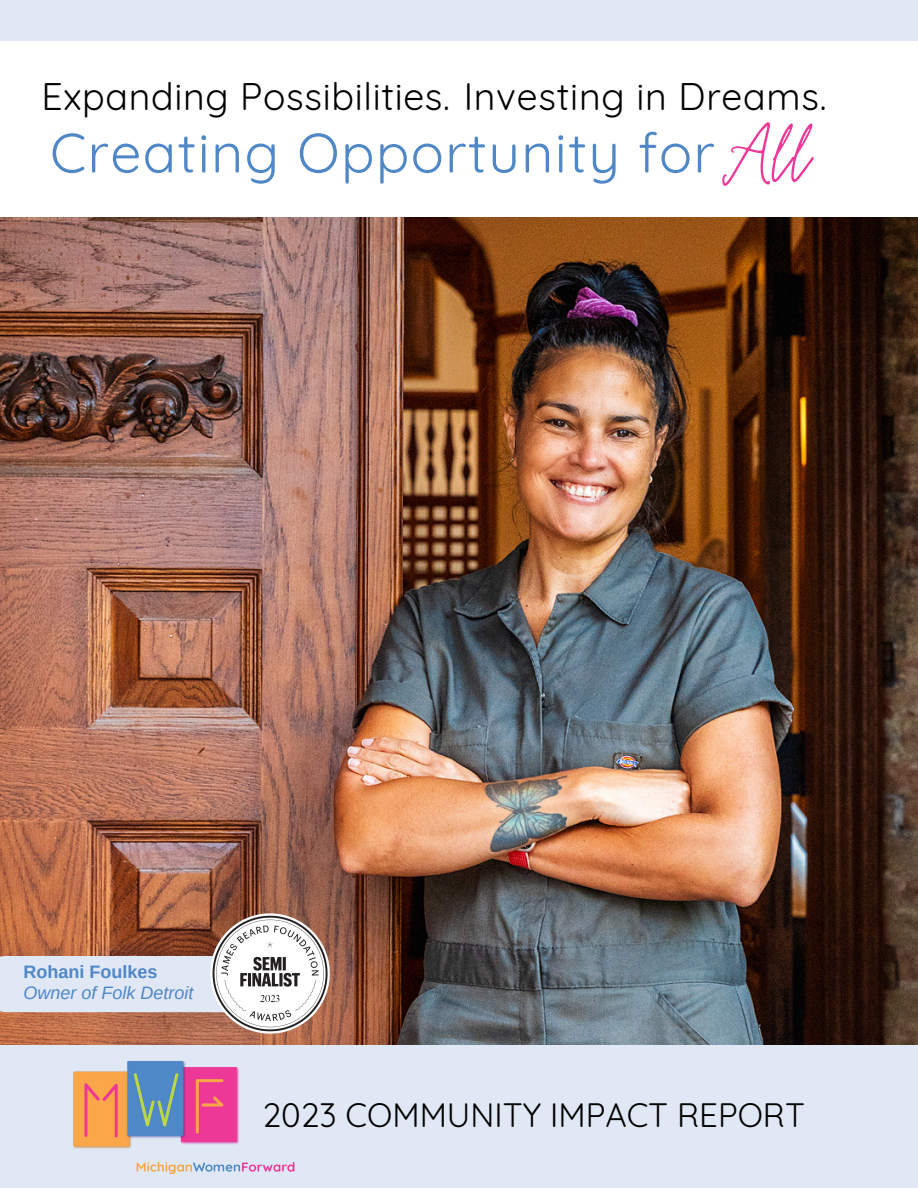
<style>
.page{position:relative;width:918px;height:1188px;background:#fff}
.page>*{position:absolute;margin:0;border:0;box-sizing:border-box;transform-origin:0 0}
.t1{font:91.5px "Moon Time";color:#ee3897}
.t2{font:55.5px "Quicksand";letter-spacing:.025em;color:#5087c7}
.t3{font:37.5px "Quicksand";letter-spacing:.02em;color:#000}
.t4{font:33px "Quicksand";color:#000}
.t5{font:italic 18px "Arimo";color:#5087c7}
.t6{font:700 18px "Arimo";color:#5087c7}
</style>
<div class="page">
<img style="left:0;top:217px;width:918px;height:828px">
<div style="left:0;top:1045px;width:918px;height:143px;background:#e0e8f5"></div>
<img style="left:73px;top:1061px;width:222px;height:114px">
<div style="left:0;top:0;width:918px;height:40px;background:#e0e8f5"></div>
<div style="left:0;top:956px;width:221px;height:56px;background:#e0e8f5"></div>
<img style="left:208px;top:911px;width:124px;height:124px;border-radius:50%">
<h2 class="t3" style="left:41px;top:72px;width:787px">Expanding Possibilities. Investing in Dreams.</h2>
<h5 class="t1" style="left:722px;top:99px;width:88px">All</h5>
<h1 class="t2" style="left:50px;top:117px;width:666px">Creating Opportunity for</h1>
<p class="t6" style="left:24px;top:962px;width:135px">Rohani Foulkes</p>
<p class="t5" style="left:24px;top:983px;width:171px">Owner of Folk Detroit</p>
<h3 class="t4" style="left:262px;top:1094px;width:544px">2023 COMMUNITY IMPACT REPORT</h3>
</div>
